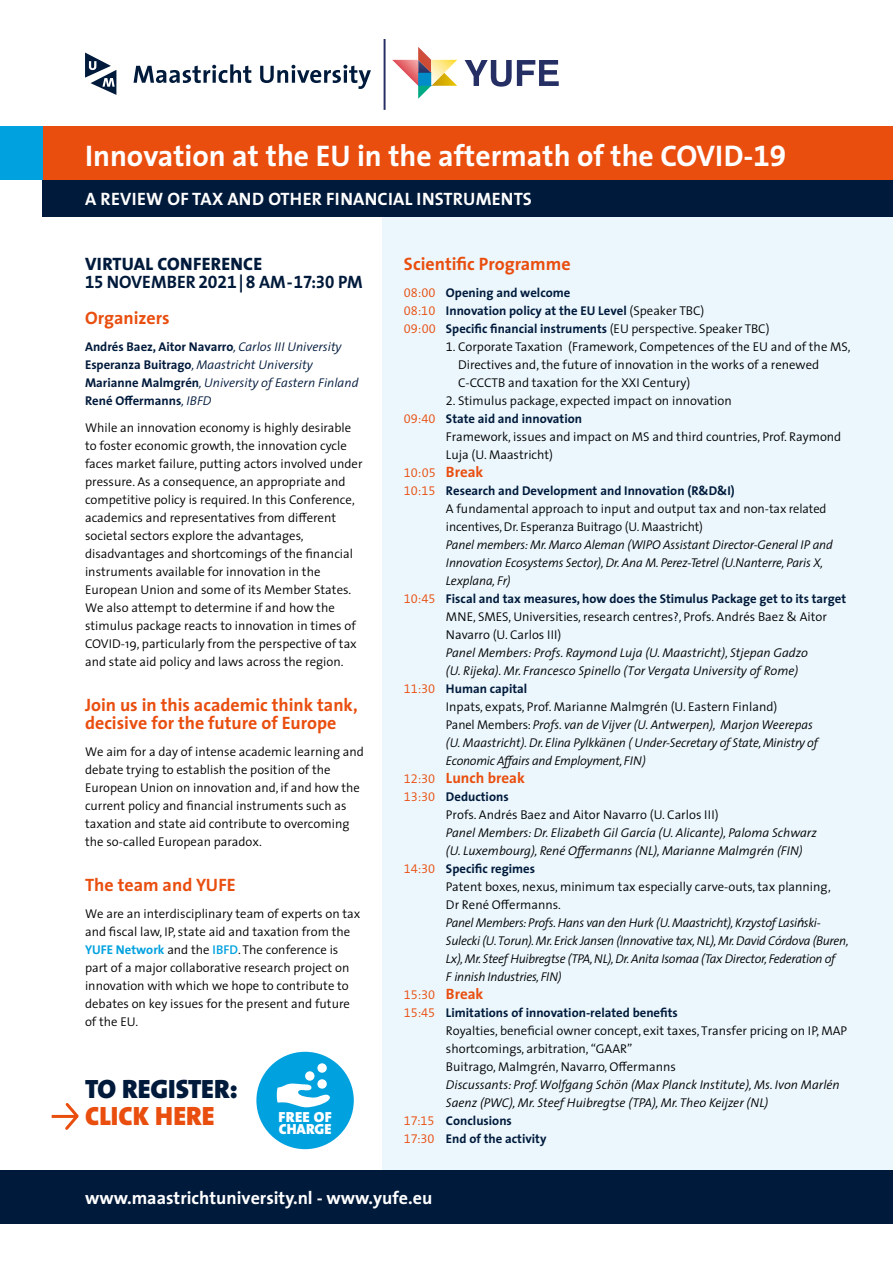
<style>
.page{position:relative;width:893px;height:1263px;background:#fff}
.page>*{position:absolute;margin:0;border:0;box-sizing:border-box;transform-origin:0 0}
.t1{font:700 30px "The Sans";color:#fff}
.t2{font:900 26.55px "The Sans";color:#001a3b}
.t3{font:900 26.55px "The Sans";color:#e94e0f}
.t4{font:700 18px/18px "The Sans";color:#e94e0f}
.t5{font:700 18px "The Sans";color:#fff}
.t6{font:800 18px/18px "The Sans";letter-spacing:.015em;color:#001a3b}
.t7{font:700 15px "The Sans";color:#e94e0f}
.t8{font:900 14.7px/12.3px "The Sans";color:#fff}
.t9{font:300 12.75px/18px "The Sans";color:#000}
.t10{font:italic 300 12.75px "The Sans";letter-spacing:-.01em;color:#000}
.t11{font:700 12.75px/18px "The Sans";color:#001a3b}
.t12{font:italic 300 12.75px/18px "The Sans";color:#001a3b}
.t13{font:12.75px "The Sans Semi Light Expert";color:#e94e0f}
.s1{font-family:"The Sans Bold Expert";font-weight:400}
.s2{font-weight:700}
.s3{font-weight:700;font-style:normal}
.s4{font-weight:700;color:#00a1df}
.s5{font-weight:600;color:#00a1df}
.s6{font-family:"The Sans Semi Light Expert";font-weight:400;color:#e94e0f}
.s7{font-weight:300;color:#000}
.s8{font-family:"The Sans Semi Light Expert";font-weight:400}
.s9{font-weight:700;color:#001a3b}
.s10{font-family:"The Sans";font-weight:700;font-size:15px}
.s11{font-style:normal}
.s12{font-family:"The Sans Semi Light Expert";font-weight:400;font-size:12.75px}
.s13{font-family:"Arial";font-weight:400}
</style>
<div class="page">
<div style="left:383px;top:216px;width:510px;height:954px;background:#ebf7fd"></div>
<div style="left:43px;top:126px;width:850px;height:54px;background:#e94e0f"></div>
<div style="left:43px;top:180px;width:850px;height:36px;background:#001a3b"></div>
<div style="left:0;top:126px;width:43px;height:54px;background:#00a1df"></div>
<div style="left:0;top:1170px;width:893px;height:54px;background:#001a3b"></div>
<svg style="left:465px;top:60px;width:94px;height:27px"></svg>
<svg style="left:392px;top:47px;width:65px;height:52px"></svg>
<hr style="left:384px;top:39px;width:2px;height:71px;background:#262f63">
<svg style="left:85px;top:53px;width:31px;height:42px"></svg>
<svg style="left:134px;top:64px;width:117px;height:19px"></svg>
<svg style="left:260px;top:65px;width:111px;height:24px"></svg>
<svg style="left:62px;top:1103px;width:17px;height:27px"></svg>
<hr style="left:52px;top:1115px;width:26px;height:3px;background:#e94e0f">
<div style="left:256px;top:1052px;width:98px;height:97px;background:#00a1df;border-radius:50%"></div>
<div style="left:305px;top:1071px;width:9px;height:10px;background:#fff;border-radius:50%"></div>
<svg style="left:317px;top:1079px;width:10px;height:10px"></svg>
<svg style="left:317px;top:1063px;width:10px;height:10px"></svg>
<svg style="left:277px;top:1083px;width:53px;height:24px"></svg>
<h1 class="t1" style="left:85px;top:130px;width:703px">Innovation at the EU in the aftermath of the COVID-<span class="s1">19</span></h1>
<h3 class="t5" style="left:85px;top:184px;width:448px">A REVIEW OF TAX AND OTHER FINANCIAL INSTRUMENTS</h3>
<h3 class="t6" style="left:85px;top:255px;width:279px">VIRTUAL CONFERENCE<br><span class="s1">15</span> <span class="s2">NOVEMBER</span> <span class="s1">2021</span> <span class="s2">|</span> <span class="s1">8</span> <span class="s2">AM -</span> <span class="s1">17:30</span> <span class="s2">PM</span></h3>
<h3 class="t4" style="left:85px;top:309px;width:86px">Organizers</h3>
<p class="t12" style="left:85px;top:337px;width:275px"><span class="s3">Andrés Baez, Aitor Navarro</span>, Carlos III University <span class="s3">Esperanza Buitrago</span>, Maastricht University <span class="s3">Marianne Malmgrén</span>, University of Eastern Finland <span class="s3">René Offermanns</span>, IBFD</p>
<p class="t9" style="left:85px;top:418px;width:279px">While an innovation economy is highly desirable to foster economic growth, the innovation cycle faces market failure, putting actors involved under pressure. As a consequence, an appropriate and competitive policy is required. In this Conference, academics and representatives from different societal sectors explore the advantages, disadvantages and shortcomings of the financial instruments available for innovation in the European Union and some of its Member States.<br>We also attempt to determine if and how the stimulus package reacts to innovation in times of COVID-19, particularly from the perspective of tax and state aid policy and laws across the region.</p>
<h3 class="t4" style="left:85px;top:696px;width:274px">Join us in this academic think tank, decisive for the future of Europe</h3>
<p class="t9" style="left:85px;top:742px;width:280px">We aim for a day of intense academic learning and debate trying to establish the position of the European Union on innovation and, if and how the current policy and financial instruments such as taxation and state aid contribute to overcoming the so-called European paradox.</p>
<h3 class="t4" style="left:85px;top:876px;width:152px">The team and YUFE</h3>
<p class="t9" style="left:85px;top:904px;width:277px">We are an interdisciplinary team of experts on tax and fiscal law, IP, state aid and taxation from the <span class="s4">YUFE Network</span> and the <span class="s5">IBFD</span>. The conference is part of a major collaborative research project on innovation with which we hope to contribute to debates on key issues for the present and future of the EU.</p>
<h2 class="t2" style="left:85px;top:1067px;width:154px">TO REGISTER:</h2>
<h2 class="t3" style="left:85px;top:1093px;width:131px">CLICK HERE</h2>
<p class="t8" style="left:279px;top:1110px;width:55px">FREE OF<br>CHARGE</p>
<h3 class="t4" style="left:404px;top:254px;width:168px">Scientific Programme</h3>
<p class="t11" style="left:404px;top:283px;width:367px"><span class="s6">08:00</span> Opening and welcome<br><span class="s6">08:10</span> Innovation policy at the EU Level <span class="s7">(Speaker TBC)<br></span><span class="s6">09:00</span> Specific financial instruments <span class="s7">(EU perspective. Speaker TBC)</span></p>
<p class="t9" style="left:458px;top:337px;width:394px;text-indent:-12px"><span class="s8">1</span>. Corporate Taxation (Framework, Competences of the EU and of the MS,<br>Directives and, the future of innovation in the works of a renewed<br>C-CCCTB and taxation for the XXI Century)</p>
<p class="t9" style="left:404px;top:391px;width:329px;text-indent:42px"><span class="s8">2</span>. Stimulus package, expected impact on innovation<br><span class="s6">09:40</span> <span class="s9">State aid and innovation</span></p>
<p class="t9" style="left:446px;top:427px;width:397px">Framework, issues and impact on MS and third countries, Prof. Raymond<br>Luja (U. Maastricht)</p>
<p class="t13" style="left:404px;top:462px;width:81px">10:05 <span class="s10">Break</span></p>
<p class="t9" style="left:446px;top:481px;width:382px;text-indent:-42px"><span class="s6">10:15</span> <span class="s9">Research and Development and Innovation (R&amp;D&amp;I)<br></span>A fundamental approach to input and output tax and non-tax related incentives, Dr. Esperanza Buitrago (U. Maastricht)</p>
<p class="t10" style="left:446px;top:534px;width:388px">Panel members: Mr. Marco Aleman (WIPO Assistant Director-General IP and</p>
<p class="t10" style="left:446px;top:552px;width:379px">Innovation Ecosystems Sector), Dr. Ana M. Perez-Tetrel (U.Nanterre, Paris X,</p>
<p class="t10" style="left:446px;top:570px;width:66px">Lexplana, Fr)</p>
<p class="t11" style="left:404px;top:589px;width:444px"><span class="s6">10:45</span> Fiscal and tax measures, how does the Stimulus Package get to its target</p>
<p class="t9" style="left:446px;top:607px;width:382px">MNE, SMES, Universities, research centres?, Profs. Andrés Baez &amp; Aitor</p>
<p class="t9" style="left:446px;top:625px;width:117px">Navarro (U. Carlos III)</p>
<p class="t10" style="left:446px;top:642px;width:364px">Panel Members: Profs. Raymond Luja (U. Maastricht), Stjepan Gadzo</p>
<p class="t10" style="left:446px;top:660px;width:354px">(U. Rijeka). Mr. Francesco Spinello (Tor Vergata University of Rome)</p>
<p class="t11" style="left:404px;top:679px;width:125px"><span class="s6">11:30</span> Human capital</p>
<p class="t9" style="left:446px;top:697px;width:333px">Inpats, expats, Prof. Marianne Malmgrén (U. Eastern Finland)</p>
<p class="t10" style="left:446px;top:714px;width:369px"><span class="s11">Panel Members:</span> Profs. van de Vijver (U. Antwerpen), Marjon Weerepas</p>
<p class="t10" style="left:446px;top:732px;width:373px">(U. Maastricht). Dr. Elina Pylkkänen ( Under-Secretary of State, Ministry of</p>
<p class="t10" style="left:446px;top:750px;width:201px">Economic Affairs and Employment, FIN)</p>
<p class="t7" style="left:404px;top:765px;width:122px"><span class="s12">12:30</span> Lunch break</p>
<p class="t9" style="left:446px;top:787px;width:274px;text-indent:-42px"><span class="s6">13:30</span> <span class="s9">Deductions<br></span>Profs. Andrés Baez and Aitor Navarro (U. Carlos III)</p>
<p class="t10" style="left:446px;top:822px;width:372px">Panel Members: Dr. Elizabeth Gil García (U. Alicante), Paloma Schwarz</p>
<p class="t10" style="left:446px;top:840px;width:358px">(U. Luxembourg), René Offermanns (NL), Marianne Malmgrén (FIN)</p>
<p class="t11" style="left:404px;top:859px;width:133px"><span class="s6">14:30</span> Specific regimes</p>
<p class="t9" style="left:446px;top:877px;width:386px">Patent boxes, nexus, minimum tax especially carve-outs, tax planning,</p>
<p class="t9" style="left:446px;top:895px;width:117px">Dr René Offermanns.</p>
<p class="t10" style="left:446px;top:912px;width:376px">Panel Members: Profs. Hans van den Hurk (U. Maastricht), Krzystof Lasi<span class="s13">ń</span>ski-</p>
<p class="t10" style="left:446px;top:930px;width:404px">Sulecki (U. Torun). Mr. Erick Jansen (Innovative tax, NL), Mr. David Córdova (Buren,</p>
<p class="t10" style="left:446px;top:948px;width:391px">Lx), Mr. Steef Huibregtse (TPA, NL), Dr. Anita Isomaa (Tax Director, Federation of</p>
<p class="t10" style="left:446px;top:966px;width:117px">F innish Industries, FIN)</p>
<p class="t13" style="left:404px;top:984px;width:81px">15:30 <span class="s10">Break</span></p>
<p class="t9" style="left:446px;top:1003px;width:403px;text-indent:-42px"><span class="s6">15:45</span> <span class="s9">Limitations of innovation-related benefits<br></span>Royalties, beneficial owner concept, exit taxes, Transfer pricing on IP, MAP shortcomings, arbitration, “GAAR”<br>Buitrago, Malmgrén, Navarro, Offermanns</p>
<p class="t10" style="left:446px;top:1074px;width:395px">Discussants: Prof. Wolfgang Schön (Max Planck Institute), Ms. Ivon Marlén</p>
<p class="t10" style="left:446px;top:1092px;width:324px">Saenz (PWC), Mr. Steef Huibregtse (TPA), Mr. Theo Keijzer (NL)</p>
<p class="t11" style="left:404px;top:1111px;width:109px"><span class="s6">17:15</span> Conclusions</p>
<p class="t11" style="left:404px;top:1129px;width:144px"><span class="s6">17:30</span> End of the activity</p>
<h3 class="t5" style="left:85px;top:1183px;width:349px">www.maastrichtuniversity.nl - www.yufe.eu</h3>
</div>
